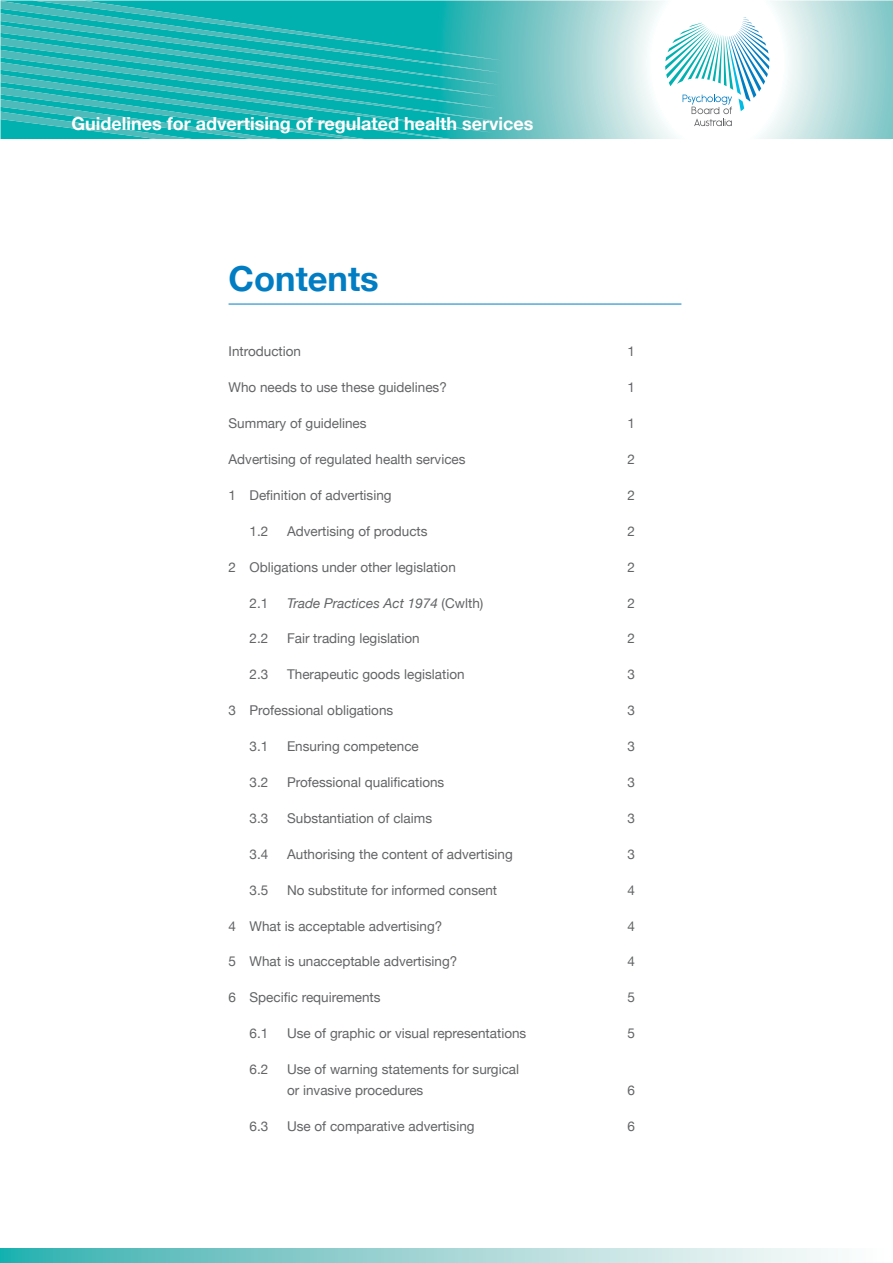
<style>
.page{position:relative;width:893px;height:1263px;background:#fff}
.page>*{position:absolute;margin:0;border:0;box-sizing:border-box;transform-origin:0 0}
.t1{font:700 34.5px "Helvetica Neue";color:#007dc3}
.t2{font:700 18px "Helvetica Neue";color:#fff}
.t3{font:13.5px/21px "Helvetica Neue";color:#636466}
.t4{font:italic 13.5px "Helvetica Neue";color:#636466}
.s1{font-style:normal}
</style>
<div class="page">
<svg style="left:503px;top:1px;width:390px;height:138px"></svg>
<svg style="left:1px;top:1px;width:502px;height:138px;background:#21b5b4"></svg>
<svg style="left:1px;top:1249px;width:834px;height:14px;background:#9bd4d4"></svg>
<svg style="left:665px;top:18px;width:104px;height:108px"></svg>
<hr style="left:229px;top:304px;width:452px;height:1px;background:#007dc3">
<h2 class="t2" style="left:71px;top:112px;width:463px">Guidelines for advertising of regulated health services</h2>
<h1 class="t1" style="left:229px;top:257px;width:152px">Contents</h1>
<p class="t3" style="left:229px;top:341px;width:74px">Introduction</p>
<p class="t3" style="left:628px;top:341px;width:9px">1</p>
<p class="t3" style="left:229px;top:377px;width:220px">Who needs to use these guidelines?</p>
<p class="t3" style="left:628px;top:377px;width:9px">1</p>
<p class="t3" style="left:229px;top:413px;width:140px">Summary of guidelines</p>
<p class="t3" style="left:628px;top:413px;width:9px">1</p>
<p class="t3" style="left:229px;top:448px;width:239px">Advertising of regulated health services</p>
<p class="t3" style="left:628px;top:448px;width:9px">2</p>
<p class="t3" style="left:229px;top:484px;width:165px">1 Definition of advertising</p>
<p class="t3" style="left:628px;top:484px;width:9px">2</p>
<p class="t3" style="left:250px;top:520px;width:20px">1.2</p>
<p class="t3" style="left:287px;top:520px;width:142px">Advertising of products</p>
<p class="t3" style="left:628px;top:520px;width:9px">2</p>
<p class="t3" style="left:229px;top:556px;width:229px">2 Obligations under other legislation</p>
<p class="t3" style="left:628px;top:556px;width:9px">2</p>
<p class="t3" style="left:250px;top:592px;width:20px">2.1</p>
<p class="t4" style="left:287px;top:595px;width:198px">Trade Practices Act 1974 <span class="s1">(Cwlth)</span></p>
<p class="t3" style="left:628px;top:592px;width:9px">2</p>
<p class="t3" style="left:250px;top:628px;width:20px">2.2</p>
<p class="t3" style="left:287px;top:628px;width:134px">Fair trading legislation</p>
<p class="t3" style="left:628px;top:628px;width:9px">2</p>
<p class="t3" style="left:250px;top:664px;width:20px">2.3</p>
<p class="t3" style="left:287px;top:664px;width:179px">Therapeutic goods legislation</p>
<p class="t3" style="left:628px;top:664px;width:9px">3</p>
<p class="t3" style="left:229px;top:700px;width:166px">3 Professional obligations</p>
<p class="t3" style="left:628px;top:700px;width:9px">3</p>
<p class="t3" style="left:250px;top:735px;width:20px">3.1</p>
<p class="t3" style="left:287px;top:735px;width:133px">Ensuring competence</p>
<p class="t3" style="left:628px;top:735px;width:9px">3</p>
<p class="t3" style="left:250px;top:771px;width:20px">3.2</p>
<p class="t3" style="left:287px;top:771px;width:159px">Professional qualifications</p>
<p class="t3" style="left:628px;top:771px;width:9px">3</p>
<p class="t3" style="left:250px;top:807px;width:20px">3.3</p>
<p class="t3" style="left:287px;top:807px;width:147px">Substantiation of claims</p>
<p class="t3" style="left:628px;top:807px;width:9px">3</p>
<p class="t3" style="left:250px;top:843px;width:20px">3.4</p>
<p class="t3" style="left:287px;top:843px;width:227px">Authorising the content of advertising</p>
<p class="t3" style="left:628px;top:843px;width:9px">3</p>
<p class="t3" style="left:250px;top:879px;width:20px">3.5</p>
<p class="t3" style="left:287px;top:879px;width:212px">No substitute for informed consent</p>
<p class="t3" style="left:628px;top:879px;width:9px">4</p>
<p class="t3" style="left:229px;top:915px;width:215px">4 What is acceptable advertising?</p>
<p class="t3" style="left:628px;top:915px;width:9px">4</p>
<p class="t3" style="left:229px;top:951px;width:230px">5 What is unacceptable advertising?</p>
<p class="t3" style="left:628px;top:951px;width:9px">4</p>
<p class="t3" style="left:229px;top:987px;width:154px">6 Specific requirements</p>
<p class="t3" style="left:628px;top:987px;width:9px">5</p>
<p class="t3" style="left:250px;top:1023px;width:20px">6.1</p>
<p class="t3" style="left:287px;top:1023px;width:241px">Use of graphic or visual representations</p>
<p class="t3" style="left:628px;top:1023px;width:9px">5</p>
<p class="t3" style="left:250px;top:1058px;width:20px">6.2</p>
<p class="t3" style="left:287px;top:1058px;width:234px">Use of warning statements for surgical or invasive procedures</p>
<p class="t3" style="left:628px;top:1079px;width:9px">6</p>
<p class="t3" style="left:250px;top:1115px;width:20px">6.3</p>
<p class="t3" style="left:287px;top:1115px;width:189px">Use of comparative advertising</p>
<p class="t3" style="left:628px;top:1115px;width:9px">6</p>
</div>
